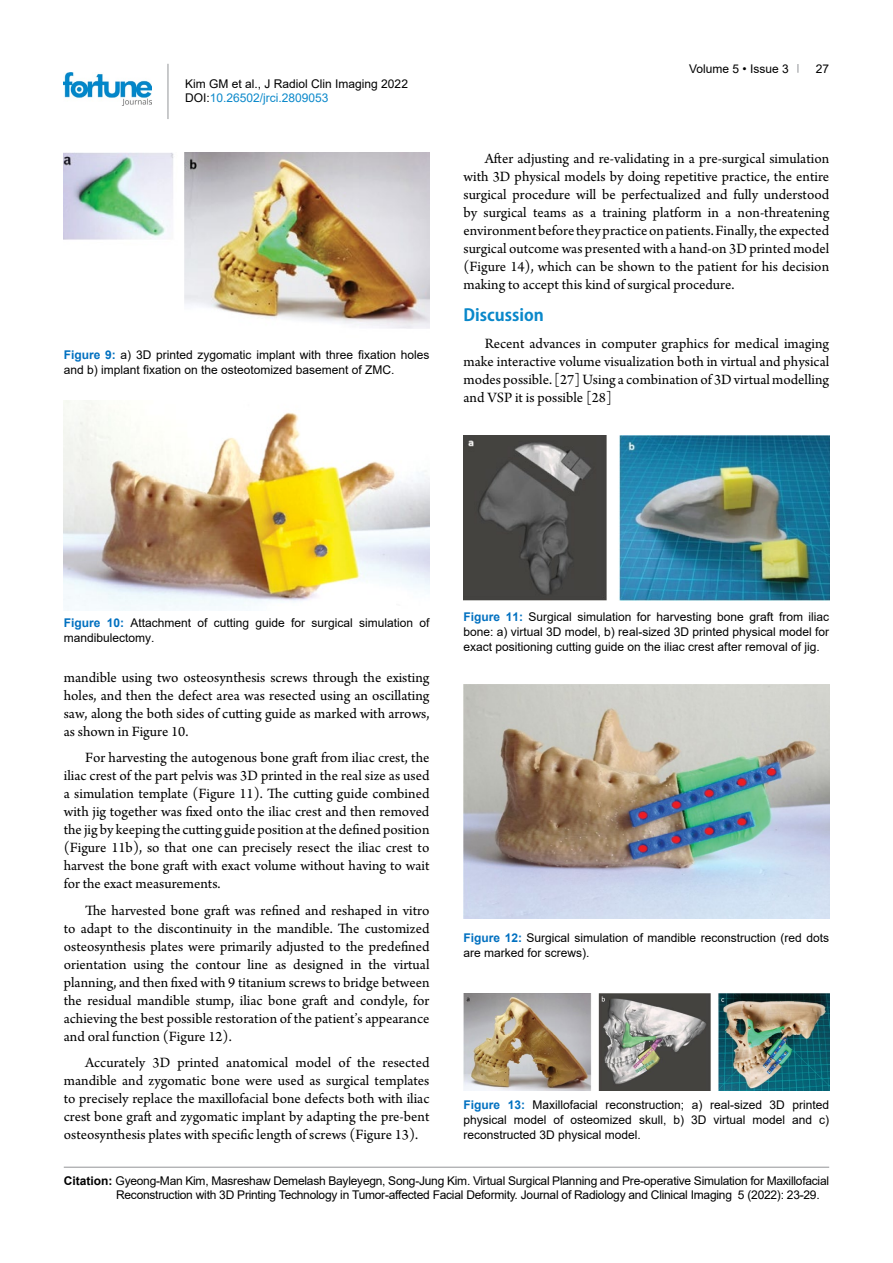
<style>
.page{position:relative;width:893px;height:1263px;background:#fff}
.page>*{position:absolute;margin:0;border:0;box-sizing:border-box;transform-origin:0 0}
.t1{font:700 16.5px "Koz Go Pr 6 N";color:#0a88ca}
.t2{font:15px/18px "Arno Pro";color:#000;text-align:justify}
.t3{font:12px/15px "Arial";color:#000}
.t4{font:12px/14.4px "Arial";letter-spacing:-.02em;color:#000}
.s1{color:#0a88ca}
.s2{font-weight:700;color:#0070c0}
.s3{font-weight:700}
</style>
<div class="page">
<hr style="left:168px;top:64px;width:1px;height:55px;background:#939598">
<img style="left:64px;top:72px;width:88px;height:33px">
<hr style="left:64px;top:1167px;width:765px;height:1px;background:#939598">
<img style="left:64px;top:152px;width:365px;height:177px">
<img style="left:64px;top:401px;width:365px;height:210px">
<img style="left:463px;top:436px;width:366px;height:165px">
<img style="left:463px;top:685px;width:366px;height:233px">
<img style="left:463px;top:994px;width:366px;height:96px">
<p class="t3" style="left:185px;top:76px;width:224px;line-height:14.4px">Kim GM et al., J Radiol Clin Imaging 2022<br>DOI:<span class="s1">10.26502/jrci.2809053</span></p>
<p class="t3" style="left:64px;top:347px;width:367px"><span class="s2">Figure 9:</span> a) 3D printed zygomatic implant with three fixation holes and b) implant fixation on the osteotomized basement of ZMC.</p>
<p class="t3" style="left:689px;top:61px;width:101px">Volume 5 • Issue 3</p>
<p class="t3" style="left:816px;top:61px;width:15px">27</p>
<p class="t2" style="left:463px;top:150px;width:367px;text-indent:21px">After adjusting and re-validating in a pre-surgical simulation with 3D physical models by doing repetitive practice, the entire surgical procedure will be perfectualized and fully understood by surgical teams as a training platform in a non-threatening environment before they practice on patients. Finally, the expected surgical outcome was presented with a hand-on 3D printed model (Figure 14), which can be shown to the patient for his decision making to accept this kind of surgical procedure.</p>
<p class="t1" style="left:463px;top:306px;width:82px">Discussion</p>
<p class="t2" style="left:463px;top:335px;width:367px;text-indent:21px">Recent advances in computer graphics for medical imaging make interactive volume visualization both in virtual and physical modes possible. [27] Using a combination of 3D virtual modelling and VSP it is possible [28]</p>
<p class="t3" style="left:64px;top:615px;width:367px"><span class="s2">Figure 10:</span> Attachment of cutting guide for surgical simulation of mandibulectomy.</p>
<p class="t3" style="left:463px;top:609px;width:367px;text-align:justify"><span class="s2">Figure 11:</span> Surgical simulation for harvesting bone graft from iliac bone: a) virtual 3D model, b) real-sized 3D printed physical model for exact positioning cutting guide on the iliac crest after removal of jig.</p>
<p class="t2" style="left:64px;top:669px;width:367px">mandible using two osteosynthesis screws through the existing holes, and then the defect area was resected using an oscillating saw, along the both sides of cutting guide as marked with arrows, as shown in Figure 10.</p>
<p class="t2" style="left:64px;top:749px;width:367px;text-indent:21px">For harvesting the autogenous bone graft from iliac crest, the iliac crest of the part pelvis was 3D printed in the real size as used a simulation template (Figure 11). The cutting guide combined with jig together was fixed onto the iliac crest and then removed the jig by keeping the cutting guide position at the defined position (Figure 11b), so that one can precisely resect the iliac crest to harvest the bone graft with exact volume without having to wait for the exact measurements.</p>
<p class="t2" style="left:64px;top:902px;width:367px;text-indent:21px">The harvested bone graft was refined and reshaped in vitro to adapt to the discontinuity in the mandible. The customized osteosynthesis plates were primarily adjusted to the predefined orientation using the contour line as designed in the virtual planning, and then fixed with 9 titanium screws to bridge between the residual mandible stump, iliac bone graft and condyle, for achieving the best possible restoration of the patient’s appearance and oral function (Figure 12).</p>
<p class="t2" style="left:64px;top:1054px;width:367px;text-indent:21px">Accurately 3D printed anatomical model of the resected mandible and zygomatic bone were used as surgical templates to precisely replace the maxillofacial bone defects both with iliac crest bone graft and zygomatic implant by adapting the pre-bent osteosynthesis plates with specific length of screws (Figure 13).</p>
<p class="t3" style="left:463px;top:930px;width:367px"><span class="s2">Figure 12:</span> Surgical simulation of mandible reconstruction (red dots are marked for screws).</p>
<p class="t3" style="left:463px;top:1097px;width:367px;text-align:justify"><span class="s2">Figure 13:</span> Maxillofacial reconstruction; a) real-sized 3D printed physical model of osteomized skull, b) 3D virtual model and c) reconstructed 3D physical model.</p>
<p class="t4" style="left:116px;top:1173px;width:714px;text-indent:-52px"><span class="s3">Citation:</span> Gyeong-Man Kim, Masreshaw Demelash Bayleyegn, Song-Jung Kim. Virtual Surgical Planning and Pre-operative Simulation for Maxillofacial<br>Reconstruction with 3D Printing Technology in Tumor-affected Facial Deformity. Journal of Radiology and Clinical Imaging 5 (2022): 23-29.</p>
</div>
